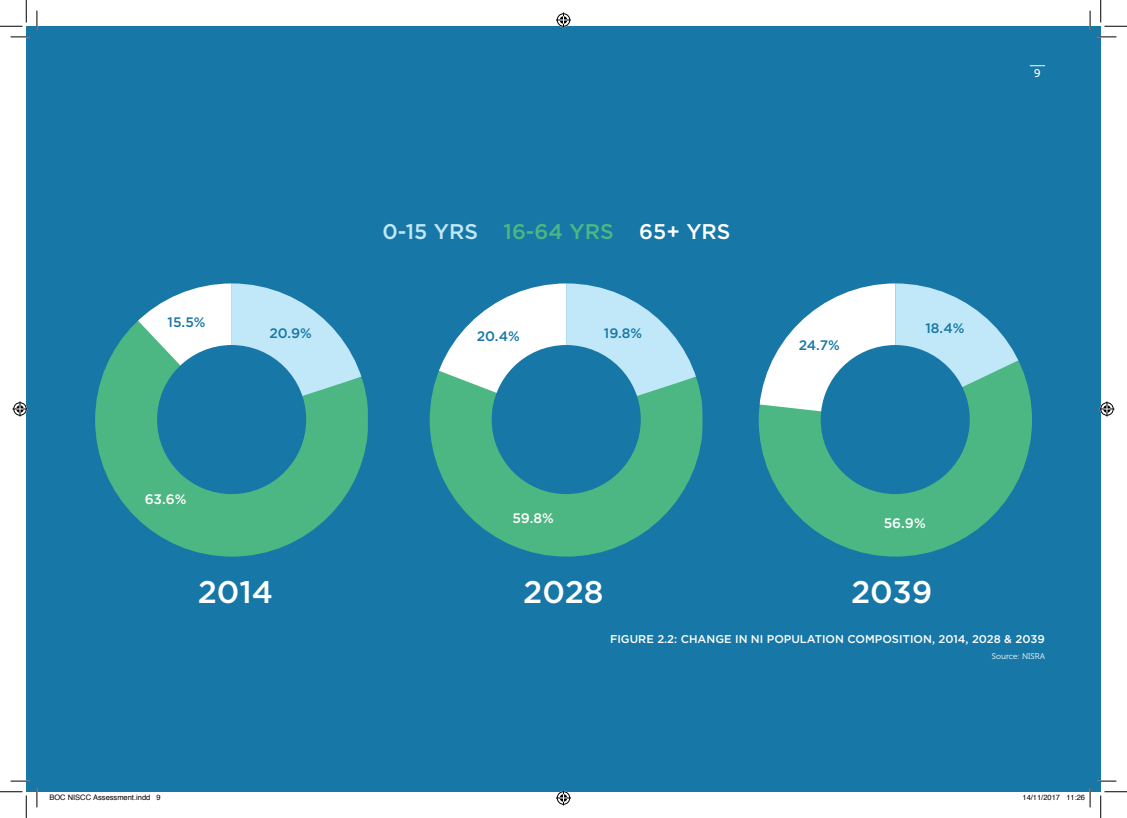
<style>
.page{position:relative;width:1127px;height:818px;background:#fff}
.page>*{position:absolute;margin:0;border:0;box-sizing:border-box;transform-origin:0 0}
.Big_Quote{font:500 31.25px "Gotham";color:#fff}
.Big_Quote-2{font:500 21.25px "Gotham";color:#4db783}
.New_Paragraph_Headin{font:500 13.75px "Gotham";color:#1777a6}
.New_Paragraph_Headin-2{font:500 13.75px "Gotham";color:#fff}
.Figure_table{font:500 11.25px "Gotham";color:#fff}
.t1{font:11.25px "Museo 500";color:#fff}
.Subtext{font:8.12px "Museo 300";color:#fff}
.t2{font:7.5px "Helvetica";color:#000}
.s1{color:#c1e8f8}
.s2{color:#fff}
</style>
<div class="page">
<div style="left:26px;top:26px;width:1074px;height:766px;background:#1777a6"></div>
<svg style="left:1029px;top:65px;width:15px;height:1px"></svg>
<svg style="left:95px;top:283px;width:273px;height:274px"></svg>
<svg style="left:429px;top:283px;width:274px;height:274px"></svg>
<svg style="left:758px;top:283px;width:274px;height:274px"></svg>
<svg style="left:11px;top:36px;width:18px;height:2px"></svg>
<svg style="left:1097px;top:36px;width:18px;height:2px"></svg>
<svg style="left:11px;top:780px;width:18px;height:2px"></svg>
<svg style="left:1097px;top:780px;width:18px;height:2px"></svg>
<svg style="left:36px;top:11px;width:2px;height:18px"></svg>
<svg style="left:36px;top:788px;width:2px;height:19px"></svg>
<svg style="left:1089px;top:11px;width:1px;height:18px"></svg>
<svg style="left:0;top:0;width:27px;height:27px"></svg>
<svg style="left:0;top:791px;width:27px;height:27px"></svg>
<svg style="left:1100px;top:0;width:26px;height:27px"></svg>
<svg style="left:1100px;top:791px;width:26px;height:27px"></svg>
<svg style="left:556px;top:13px;width:15px;height:15px"></svg>
<svg style="left:556px;top:790px;width:15px;height:15px"></svg>
<svg style="left:13px;top:401px;width:15px;height:15px"></svg>
<svg style="left:1099px;top:401px;width:15px;height:15px"></svg>
<svg style="left:1089px;top:788px;width:1px;height:19px"></svg>
<p class="New_Paragraph_Headin" style="left:168px;top:314px;width:39px">15.5%</p>
<p class="New_Paragraph_Headin-2" style="left:145px;top:491px;width:43px">63.6%</p>
<p class="New_Paragraph_Headin" style="left:269px;top:325px;width:44px">20.9%</p>
<p class="Big_Quote-2" style="left:382px;top:220px;width:349px"><span class="s1">0-15 YRS</span> 16-64 YRS <span class="s2">65+ YRS</span></p>
<p class="New_Paragraph_Headin" style="left:476px;top:328px;width:44px">20.4%</p>
<p class="New_Paragraph_Headin" style="left:603px;top:325px;width:40px">19.8%</p>
<p class="New_Paragraph_Headin-2" style="left:512px;top:510px;width:43px">59.8%</p>
<p class="New_Paragraph_Headin" style="left:798px;top:337px;width:42px">24.7%</p>
<p class="New_Paragraph_Headin" style="left:925px;top:320px;width:40px">18.4%</p>
<p class="New_Paragraph_Headin-2" style="left:883px;top:515px;width:43px">56.9%</p>
<p class="Big_Quote" style="left:198px;top:574px;width:77px">2014</p>
<p class="Big_Quote" style="left:523px;top:574px;width:82px">2028</p>
<p class="Big_Quote" style="left:850px;top:574px;width:83px">2039</p>
<p class="t1" style="left:1033px;top:67px;width:8px">9</p>
<p class="Figure_table" style="left:610px;top:632px;width:436px">FIGURE 2.2: CHANGE IN NI POPULATION COMPOSITION, 2014, 2028 &amp; 2039</p>
<p class="Subtext" style="left:991px;top:651px;width:55px">Source: NISRA</p>
<p class="t2" style="left:49px;top:791px;width:113px">BOC NISCC Assessment.indd 9</p>
<p class="t2" style="left:1022px;top:791px;width:64px">14/11/2017 11:26</p>
</div>
